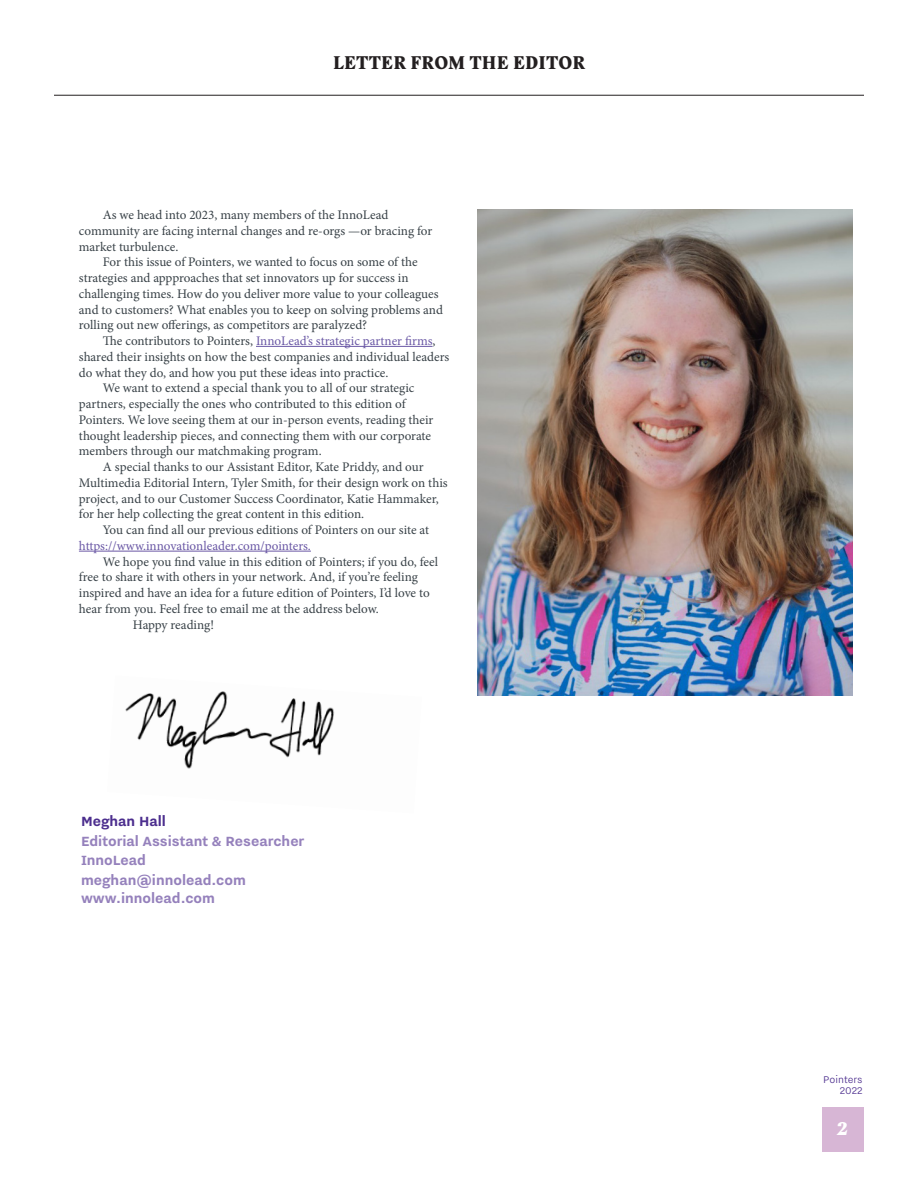
<style>
.page{position:relative;width:918px;height:1188px;background:#fff}
.page>*{position:absolute;margin:0;border:0;box-sizing:border-box;transform-origin:0 0}
.t1{font:18px "Stanley Poster";letter-spacing:.01em;color:#231f20}
.t2{font:18px "Stanley Poster";color:#fff}
.Headshot_Name{font:700 16.5px "Nitti Grotesk";color:#9581bc}
.Headshot_Name-2{font:700 16.5px "Nitti Grotesk";color:#4c2e8e}
.Body_Copy{font:13.2px/15.8px "Minion Pro";letter-spacing:-.005em;color:#384147}
.t3{font:300 12px/10.5px "Nitti Grotesk";color:#4c2e8e;text-align:right}
.s1{color:#6a58a5}
</style>
<div class="page">
<div style="left:822px;top:1108px;width:42px;height:44px;background:#d7b6d5"></div>
<hr style="left:54px;top:95px;width:810px;height:1px;background:#231f20">
<hr style="left:256px;top:346px;width:177px;height:1px;background:#6a58a5">
<hr style="left:79px;top:551px;width:232px;height:1px;background:#6a58a5">
<img style="left:125px;top:691px;width:210px;height:78px">
<img style="left:477px;top:210px;width:375px;height:486px">
<p class="t1" style="left:333px;top:50px;width:254px">LETTER FROM THE EDITOR</p>
<p class="Body_Copy" style="left:79px;top:207px;width:355px;text-indent:24px">As we head into 2023, many members of the InnoLead community are facing internal changes and re-orgs —or bracing for market turbulence.</p>
<p class="Body_Copy" style="left:79px;top:254px;width:366px;text-indent:24px">For this issue of Pointers, we wanted to focus on some of the strategies and appproaches that set innovators up for success in challenging times. How do you deliver more value to your colleagues and to customers? What enables you to keep on solving problems and rolling out new offerings, as competitors are paralyzed?</p>
<p class="Body_Copy" style="left:79px;top:333px;width:372px;text-indent:24px">The contributors to Pointers, <span class="s1">InnoLead’s strategic partner firms</span>, shared their insights on how the best companies and individual leaders do what they do, and how you put these ideas into practice.</p>
<p class="Body_Copy" style="left:79px;top:380px;width:356px;text-indent:24px">We want to extend a special thank you to all of our strategic partners, especially the ones who contributed to this edition of Pointers. We love seeing them at our in-person events, reading their thought leadership pieces, and connecting them with our corporate members through our matchmaking program.</p>
<p class="Body_Copy" style="left:79px;top:459px;width:370px;text-indent:24px">A special thanks to our Assistant Editor, Kate Priddy, and our Multimedia Editorial Intern, Tyler Smith, for their design work on this project, and to our Customer Success Coordinator, Katie Hammaker, for her help collecting the great content in this edition.</p>
<p class="Body_Copy" style="left:79px;top:522px;width:352px;text-indent:24px">You can find all our previous editions of Pointers on our site at <span class="s1">https://www.innovationleader.com/pointers.</span></p>
<p class="Body_Copy" style="left:79px;top:554px;width:361px;text-indent:24px">We hope you find value in this edition of Pointers; if you do, feel free to share it with others in your network. And, if you’re feeling inspired and have an idea for a future edition of Pointers, I’d love to hear from you. Feel free to email me at the address below.</p>
<p class="Body_Copy" style="left:133px;top:617px;width:83px">Happy reading!</p>
<p class="Headshot_Name-2" style="left:81px;top:812px;width:86px">Meghan Hall</p>
<p class="Headshot_Name" style="left:81px;top:832px;width:225px">Editorial Assistant &amp; Researcher</p>
<p class="Headshot_Name" style="left:81px;top:852px;width:67px">InnoLead</p>
<p class="Headshot_Name" style="left:81px;top:871px;width:166px">meghan@innolead.com</p>
<p class="Headshot_Name" style="left:81px;top:889px;width:136px">www.innolead.com</p>
<p class="t3" style="left:823px;top:1074px;width:41px">Pointers<br>2022</p>
<h1 class="t2" style="left:837px;top:1116px;width:13px">2</h1>
</div>
